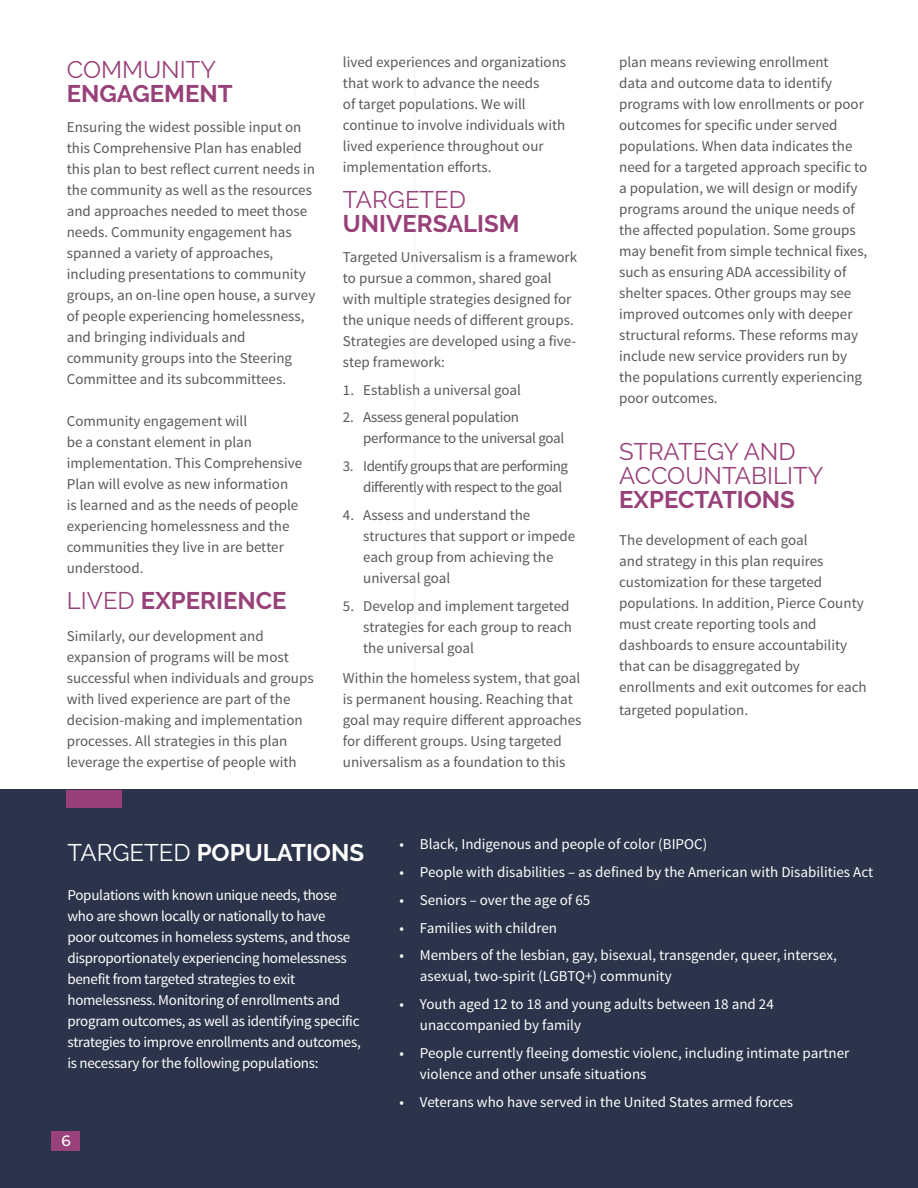
<style>
.page{position:relative;width:918px;height:1188px;background:#fff}
.page>*{position:absolute;margin:0;border:0;box-sizing:border-box;transform-origin:0 0}
.t1{font:700 24px "Raleway";color:#984179}
.t2{font:24px/24px "Raleway";color:#984179}
.t3{font:700 24px "Raleway";color:#fff}
.t4{font:15px/21px "Source Sans Pro";color:#58595b}
.t5{font:15px/21px "Source Sans Pro";letter-spacing:-.01em;color:#fff}
.t6{font:15px/21px "Source Sans Pro";letter-spacing:-.03em;color:#58595b}
.t7{font:15px/21px "Source Sans Pro";letter-spacing:-.02em;color:#58595b}
.t8{font:500 15px "Montserrat";color:#fff}
.s1{font-weight:400}
</style>
<div class="page">
<div style="left:0;top:790px;width:918px;height:398px;background:#2b344a"></div>
<hr style="left:414px;top:58px;width:1px;height:681px;background:#d1d3d4">
<div style="left:66px;top:790px;width:56px;height:17px;background:#984179"></div>
<div style="left:52px;top:1131px;width:28px;height:20px;background:#98417a"></div>
<h1 class="t2" style="left:67px;top:58px;width:151px">COMMUNITY</h1>
<h1 class="t1" style="left:67px;top:80px;width:167px">ENGAGEMENT</h1>
<p class="t4" style="left:67px;top:117px;width:250px">Ensuring the widest possible input on this Comprehensive Plan has enabled this plan to best reflect current needs in the community as well as the resources and approaches needed to meet those needs. Community engagement has spanned a variety of approaches, including presentations to community groups, an on-line open house, a survey of people experiencing homelessness, and bringing individuals and community groups into the Steering Committee and its subcommittees.</p>
<p class="t4" style="left:67px;top:411px;width:237px">Community engagement will<br>be a constant element in plan implementation. This Comprehensive<br>Plan will evolve as new information<br>is learned and as the needs of people experiencing homelessness and the communities they live in are better understood.</p>
<h1 class="t1" style="left:67px;top:587px;width:221px"><span class="s1">LIVED</span> EXPERIENCE</h1>
<p class="t4" style="left:67px;top:625px;width:248px">Similarly, our development and expansion of programs will be most successful when individuals and groups with lived experience are part of the decision-making and implementation processes. All strategies in this plan leverage the expertise of people with</p>
<p class="t4" style="left:343px;top:52px;width:225px">lived experiences and organizations that work to advance the needs<br>of target populations. We will continue to involve individuals with lived experience throughout our implementation efforts.</p>
<h1 class="t2" style="left:343px;top:187px;width:125px">TARGETED</h1>
<h1 class="t1" style="left:343px;top:210px;width:178px">UNIVERSALISM</h1>
<p class="t4" style="left:343px;top:247px;width:236px">Targeted Universalism is a framework to pursue a common, shared goal with multiple strategies designed for the unique needs of different groups.<br>Strategies are developed using a five&shy;step framework:</p>
<p class="t4" style="left:343px;top:379px;width:180px">1. Establish a universal goal</p>
<p class="t7" style="left:363px;top:407px;width:203px;text-indent:-20px">2. Assess general population performance to the universal goal</p>
<p class="t6" style="left:363px;top:456px;width:206px;text-indent:-20px">3. Identify groups that are performing differently with respect to the goal</p>
<p class="t4" style="left:363px;top:505px;width:214px;text-indent:-20px">4. Assess and understand the structures that support or impede each group from achieving the universal goal</p>
<p class="t4" style="left:363px;top:595px;width:210px;text-indent:-20px">5. Develop and implement targeted strategies for each group to reach the universal goal</p>
<p class="t4" style="left:343px;top:667px;width:240px">Within the homeless system, that goal is permanent housing. Reaching that goal may require different approaches for different groups. Using targeted universalism as a foundation to this</p>
<p class="t4" style="left:619px;top:52px;width:250px">plan means reviewing enrollment<br>data and outcome data to identify programs with low enrollments or poor outcomes for specific under served populations. When data indicates the need for a targeted approach specific to a population, we will design or modify programs around the unique needs of the affected population. Some groups may benefit from simple technical fixes, such as ensuring ADA accessibility of shelter spaces. Other groups may see improved outcomes only with deeper structural reforms. These reforms may include new service providers run by the populations currently experiencing poor outcomes.</p>
<h1 class="t2" style="left:619px;top:439px;width:206px">STRATEGY AND<br>ACCOUNTABILITY</h1>
<h1 class="t1" style="left:619px;top:486px;width:177px">EXPECTATIONS</h1>
<p class="t4" style="left:619px;top:530px;width:249px">The development of each goal<br>and strategy in this plan requires customization for these targeted populations. In addition, Pierce County must create reporting tools and dashboards to ensure accountability that can be disaggregated by enrollments and exit outcomes for each</p>
<p class="t4" style="left:619px;top:700px;width:131px">targeted population.</p>
<h1 class="t3" style="left:68px;top:839px;width:298px"><span class="s1">TARGETED</span> POPULATIONS</h1>
<p class="t5" style="left:68px;top:885px;width:295px">Populations with known unique needs, those who are shown locally or nationally to have<br>poor outcomes in homeless systems, and those disproportionately experiencing homelessness benefit from targeted strategies to exit homelessness. Monitoring of enrollments and program outcomes, as well as identifying specific strategies to improve enrollments and outcomes, is necessary for the following populations:</p>
<p class="t8" style="left:61px;top:1131px;width:11px">6</p>
<p class="t5" style="left:400px;top:834px;width:309px">• Black, Indigenous and people of color (BIPOC)</p>
<p class="t5" style="left:400px;top:862px;width:475px">• People with disabilities – as defined by the American with Disabilities Act</p>
<p class="t5" style="left:400px;top:890px;width:192px">• Seniors – over the age of 65</p>
<p class="t5" style="left:400px;top:917px;width:159px">• Families with children</p>
<p class="t5" style="left:420px;top:945px;width:419px;text-indent:-20px">• Members of the lesbian, gay, bisexual, transgender, queer, intersex, asexual, two-spirit (LGBTQ+) community</p>
<p class="t5" style="left:420px;top:994px;width:356px;text-indent:-20px">• Youth aged 12 to 18 and young adults between 18 and 24 unaccompanied by family</p>
<p class="t5" style="left:420px;top:1043px;width:431px;text-indent:-20px">• People currently fleeing domestic violenc, including intimate partner violence and other unsafe situations</p>
<p class="t5" style="left:400px;top:1091px;width:395px">• Veterans who have served in the United States armed forces</p>
</div>
